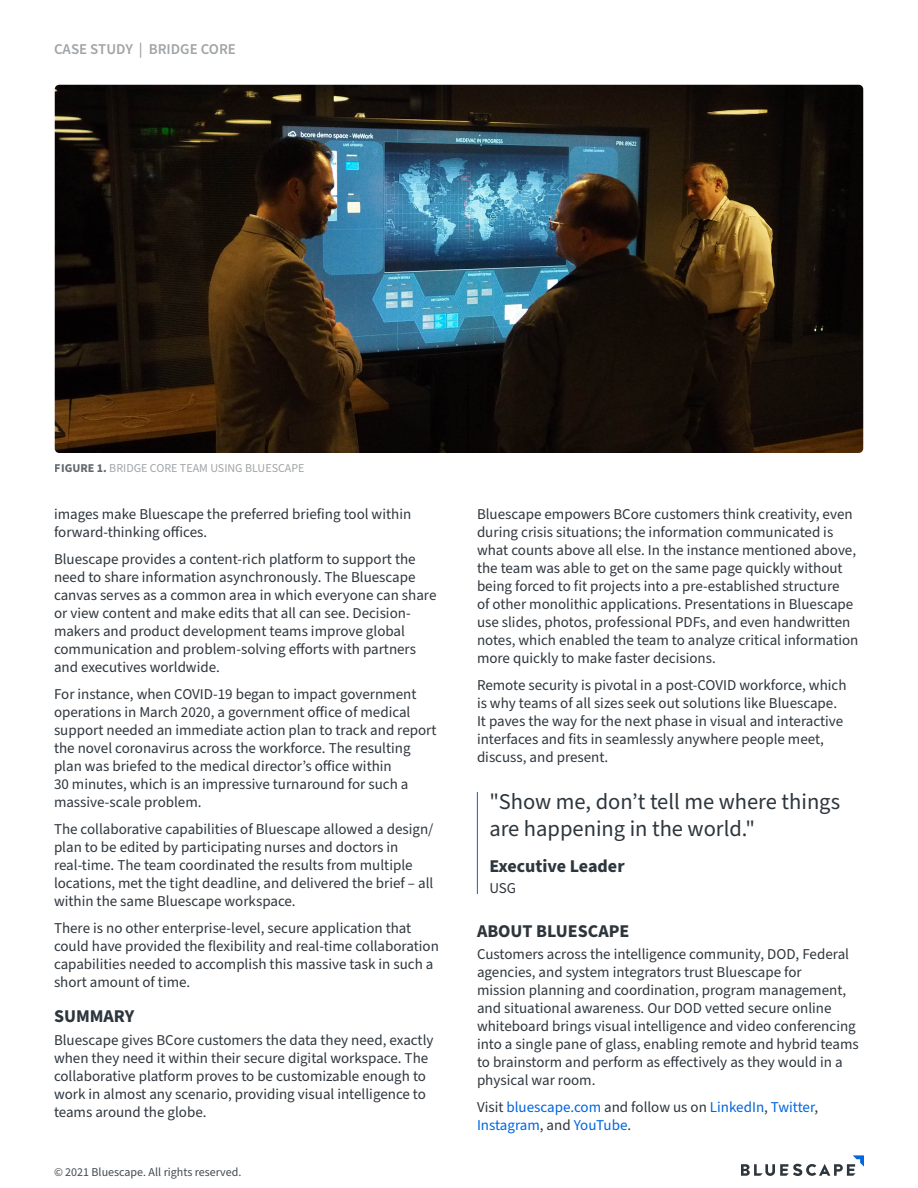
<style>
.page{position:relative;width:918px;height:1188px;background:#fff}
.page>*{position:absolute;margin:0;border:0;box-sizing:border-box;transform-origin:0 0}
.t1{font:22.5px/27px "Source Sans Pro";color:#2e363d}
.t2{font:700 18px "Source Sans Pro";color:#2e363d}
.t3{font:15px/18px "Source Sans Pro";color:#2e363d}
.t4{font:15px/18px "Source Sans Pro";color:#0065df}
.t5{font:600 15px "Source Sans Pro";color:#81868a}
.t6{font:12px "Source Sans Pro";color:#81868a}
.t7{font:12px "Source Sans Pro";color:#434a50}
.s1{font-weight:700;color:#2e363d}
.s2{color:#2e363d}
</style>
<div class="page">
<svg style="left:741px;top:1155px;width:123px;height:21px"></svg>
<hr style="left:477px;top:792px;width:1px;height:102px;background:#0065df">
<img style="left:55px;top:85px;width:808px;height:368px">
<p class="t5" style="left:54px;top:39px;width:184px">CASE STUDY | BRIDGE CORE</p>
<p class="t6" style="left:55px;top:460px;width:251px"><span class="s1">FIGURE 1.</span> BRIDGE CORE TEAM USING BLUESCAPE</p>
<p class="t3" style="left:54px;top:506px;width:359px">images make Bluescape the preferred briefing tool within forward-thinking offices.</p>
<p class="t3" style="left:54px;top:551px;width:384px">Bluescape provides a content-rich platform to support the need to share information asynchronously. The Bluescape canvas serves as a common area in which everyone can share or view content and make edits that all can see. Decision&shy;makers and product development teams improve global communication and problem-solving efforts with partners and executives worldwide.</p>
<p class="t3" style="left:54px;top:686px;width:384px">For instance, when COVID-19 began to impact government operations in March 2020, a government office of medical support needed an immediate action plan to track and report the novel coronavirus across the workforce. The resulting plan was briefed to the medical director’s office within<br>30 minutes, which is an impressive turnaround for such a massive-scale problem.</p>
<p class="t3" style="left:54px;top:821px;width:381px">The collaborative capabilities of Bluescape allowed a design/ plan to be edited by participating nurses and doctors in real-time. The team coordinated the results from multiple locations, met the tight deadline, and delivered the brief – all within the same Bluescape workspace.</p>
<p class="t3" style="left:54px;top:920px;width:386px">There is no other enterprise-level, secure application that could have provided the flexibility and real-time collaboration capabilities needed to accomplish this massive task in such a short amount of time.</p>
<p class="t2" style="left:54px;top:1004px;width:82px">SUMMARY</p>
<p class="t3" style="left:54px;top:1031px;width:381px">Bluescape gives BCore customers the data they need, exactly when they need it within their secure digital workspace. The collaborative platform proves to be customizable enough to work in almost any scenario, providing visual intelligence to teams around the globe.</p>
<p class="t7" style="left:54px;top:1164px;width:189px">© 2021 Bluescape. All rights reserved.</p>
<p class="t3" style="left:477px;top:506px;width:383px">Bluescape empowers BCore customers think creativity, even during crisis situations; the information communicated is what counts above all else. In the instance mentioned above, the team was able to get on the same page quickly without being forced to fit projects into a pre-established structure<br>of other monolithic applications. Presentations in Bluescape use slides, photos, professional PDFs, and even handwritten notes, which enabled the team to analyze critical information more quickly to make faster decisions.</p>
<p class="t3" style="left:477px;top:677px;width:371px">Remote security is pivotal in a post-COVID workforce, which is why teams of all sizes seek out solutions like Bluescape.<br>It paves the way for the next phase in visual and interactive interfaces and fits in seamlessly anywhere people meet, discuss, and present.</p>
<h1 class="t1" style="left:489px;top:789px;width:352px">"Show me, don’t tell me where things are happening in the world."</h1>
<p class="t2" style="left:489px;top:854px;width:137px">Executive Leader</p>
<p class="t3" style="left:489px;top:880px;width:28px">USG</p>
<p class="t2" style="left:477px;top:919px;width:154px">ABOUT BLUESCAPE</p>
<p class="t3" style="left:477px;top:946px;width:383px">Customers across the intelligence community, DOD, Federal agencies, and system integrators trust Bluescape for<br>mission planning and coordination, program management, and situational awareness. Our DOD vetted secure online whiteboard brings visual intelligence and video conferencing into a single pane of glass, enabling remote and hybrid teams to brainstorm and perform as effectively as they would in a physical war room.</p>
<p class="t4" style="left:477px;top:1099px;width:343px"><span class="s2">Visit</span> bluescape.com <span class="s2">and follow us on</span> LinkedIn<span class="s2">,</span> Twitter<span class="s2">,<br></span>Instagram<span class="s2">, and</span> YouTube<span class="s2">.</span></p>
</div>
